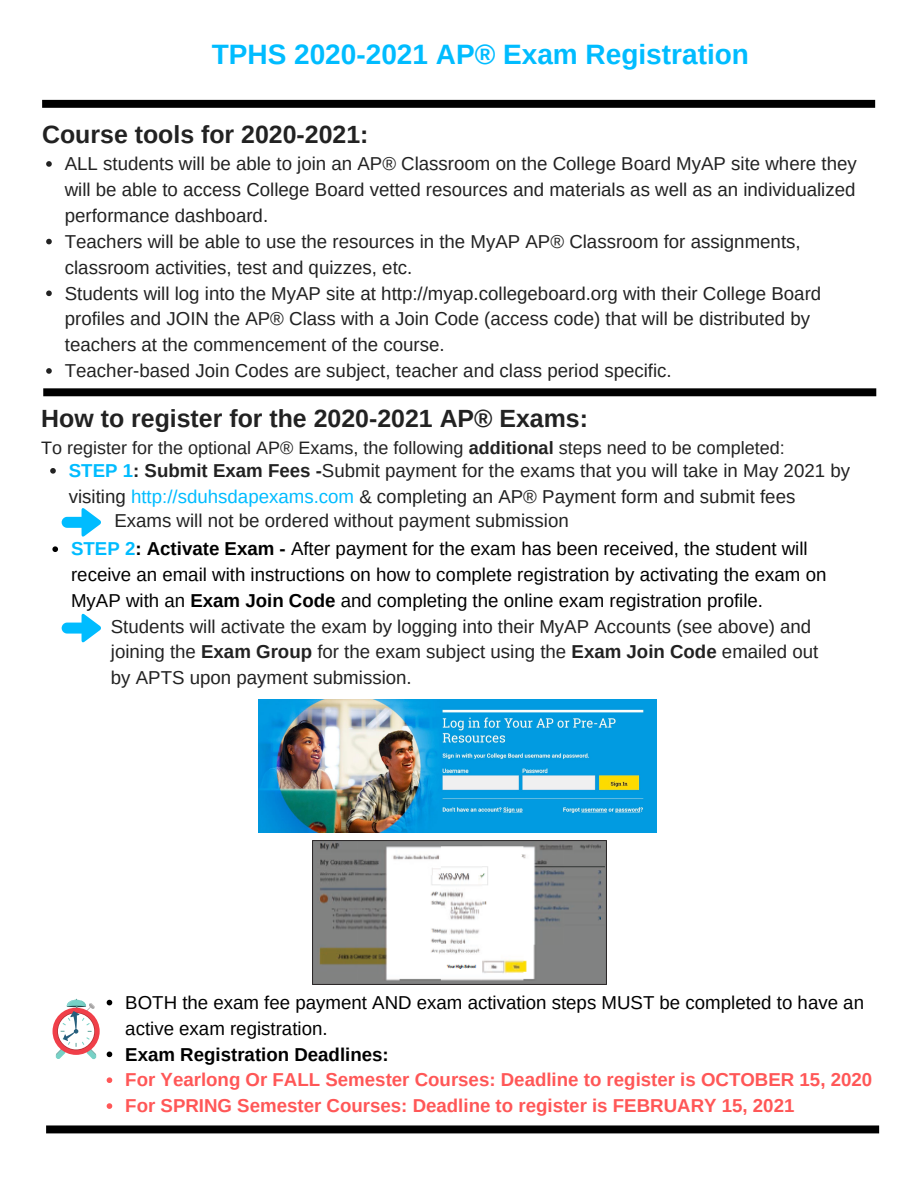
<style>
.page{position:relative;width:918px;height:1188px;background:#fff}
.page>*{position:absolute;margin:0;border:0;box-sizing:border-box;transform-origin:0 0}
.t1{font:700 28.05px "Arimo";color:#00bcff}
.t2{font:700 24.9px "Arimo";color:#222}
.t3{font:18.75px/25.8px "Arimo";color:#222}
.t4{font:18.75px/25.8px "Arimo";color:#000}
.t5{font:700 18.75px/25.8px "Arimo";color:#ff5757}
.t6{font:700 18.75px "Arimo";color:#000}
.t7{font:18px "Arimo";color:#222}
.s1{font-weight:700}
.s2{font-weight:700;color:#00bcff}
.s3{color:#00bcff}
</style>
<div class="page">
<svg style="left:42px;top:100px;width:833px;height:8px;background:#050505"></svg>
<svg style="left:46px;top:161px;width:6px;height:6px"></svg>
<svg style="left:46px;top:239px;width:6px;height:5px"></svg>
<svg style="left:46px;top:291px;width:6px;height:5px"></svg>
<svg style="left:46px;top:368px;width:6px;height:6px"></svg>
<svg style="left:43px;top:388px;width:833px;height:8px;background:#0a0a0a"></svg>
<svg style="left:50px;top:468px;width:6px;height:6px"></svg>
<svg style="left:46px;top:1125px;width:833px;height:8px;background:#0f0f0f"></svg>
<svg style="left:62px;top:613px;width:39px;height:30px"></svg>
<svg style="left:62px;top:508px;width:39px;height:29px"></svg>
<svg style="left:52px;top:546px;width:6px;height:6px"></svg>
<svg style="left:107px;top:1000px;width:5px;height:5px"></svg>
<svg style="left:107px;top:1052px;width:5px;height:5px"></svg>
<svg style="left:107px;top:1077px;width:5px;height:6px"></svg>
<svg style="left:107px;top:1103px;width:5px;height:6px"></svg>
<img style="left:307px;top:832px;width:306px;height:153px">
<img style="left:258px;top:700px;width:399px;height:132px">
<svg style="left:52px;top:1008px;width:48px;height:47px"></svg>
<svg style="left:56px;top:999px;width:41px;height:60px"></svg>
<h1 class="t1" style="left:212px;top:38px;width:539px">TPHS 2020-2021 AP® Exam Registration</h1>
<h2 class="t2" style="left:42px;top:121px;width:328px">Course tools for 2020-2021:</h2>
<p class="t3" style="left:65px;top:151px;width:794px">ALL students will be able to join an AP® Classroom on the College Board MyAP site where they will be able to access College Board vetted resources and materials as well as an individualized performance dashboard.<br>Teachers will be able to use the resources in the MyAP AP® Classroom for assignments, classroom activities, test and quizzes, etc.<br>Students will log into the MyAP site at http://myap.collegeboard.org with their College Board profiles and JOIN the AP® Class with a Join Code (access code) that will be distributed by teachers at the commencement of the course.<br>Teacher-based Join Codes are subject, teacher and class period specific.</p>
<h2 class="t2" style="left:41px;top:404px;width:548px">How to register for the 2020-2021 AP® Exams:</h2>
<p class="t7" style="left:41px;top:437px;width:745px">To register for the optional AP® Exams, the following <span class="s1">additional</span> steps need to be completed:</p>
<p class="t3" style="left:69px;top:458px;width:783px"><span class="s2">STEP 1</span><span class="s1">: Submit Exam Fees -</span>Submit payment for the exams that you will take in May 2021 by</p>
<p class="t3" style="left:69px;top:483px;width:728px">visiting <span class="s3">http://sduhsdapexams.com</span> &amp; completing an AP® Payment form and submit fees</p>
<p class="t3" style="left:114px;top:508px;width:456px">Exams will not be ordered without payment submission</p>
<p class="t4" style="left:71px;top:536px;width:757px"><span class="s2">STEP 2</span><span class="s1">: Activate Exam -</span> After payment for the exam has been received, the student will receive an email with instructions on how to complete registration by activating the exam on<br>MyAP with an <span class="s1">Exam Join Code</span> and completing the online exam registration profile.</p>
<p class="t3" style="left:111px;top:613px;width:709px">Students will activate the exam by logging into their MyAP Accounts (see above) and joining the <span class="s1">Exam Group</span> for the exam subject using the <span class="s1">Exam Join Code</span> emailed out by APTS upon payment submission.</p>
<p class="t4" style="left:125px;top:989px;width:740px">BOTH the exam fee payment AND exam activation steps MUST be completed to have an active exam registration.</p>
<p class="t6" style="left:125px;top:1044px;width:265px">Exam Registration Deadlines:</p>
<p class="t5" style="left:125px;top:1067px;width:748px">For Yearlong Or FALL Semester Courses: Deadline to register is OCTOBER 15, 2020<br>For SPRING Semester Courses: Deadline to register is FEBRUARY 15, 2021</p>
</div>
